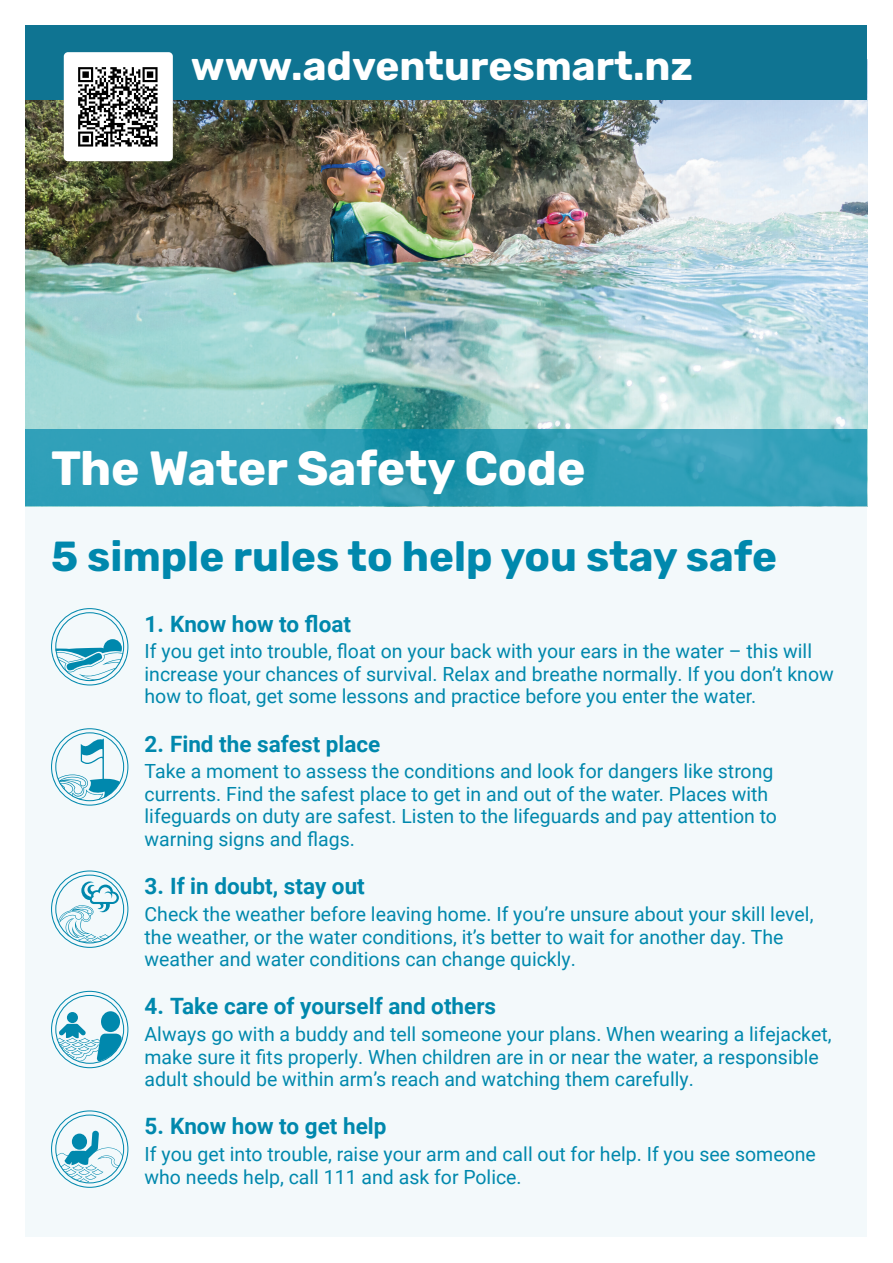
<style>
.page{position:relative;width:893px;height:1263px;background:#fff}
.page>*{position:absolute;margin:0;border:0;box-sizing:border-box;transform-origin:0 0}
.t1{font:700 48px "Rubik";letter-spacing:-.005em;color:#fff}
.t2{font:700 42px "Rubik";color:#0088ad}
.t3{font:700 40.5px "Rubik";color:#fff}
.new_subhead{font:700 22.5px "Roboto";color:#0088ad}
.new_body_text{font:19.5px/22.5px "Roboto";color:#0088ad}
</style>
<div class="page">
<div style="left:26px;top:26px;width:841px;height:1211px;background:#f3f9fb"></div>
<img style="left:26px;top:100px;width:841px;height:329px">
<div style="left:26px;top:26px;width:841px;height:74px;background:#0f7492"></div>
<svg style="left:26px;top:429px;width:841px;height:77px;fill:#309fb8"></svg>
<div style="left:64px;top:52px;width:109px;height:109px;background:#fff;border-radius:4px"></div>
<img style="left:78px;top:67px;width:80px;height:80px">
<svg style="left:51px;top:608px;width:77px;height:77px"></svg>
<svg style="left:51px;top:728px;width:77px;height:78px"></svg>
<svg style="left:51px;top:870px;width:77px;height:78px"></svg>
<svg style="left:51px;top:991px;width:77px;height:77px"></svg>
<svg style="left:51px;top:1110px;width:77px;height:78px"></svg>
<p class="t3" style="left:191px;top:43px;width:504px">www.adventuresmart.nz</p>
<p class="t1" style="left:51px;top:440px;width:536px">The Water Safety Code</p>
<p class="t2" style="left:51px;top:532px;width:727px">5 simple rules to help you stay safe</p>
<p class="new_subhead" style="left:145px;top:608px;width:208px">1. Know how to float</p>
<p class="new_body_text" style="left:145px;top:639px;width:691px">If you get into trouble, float on your back with your ears in the water – this will increase your chances of survival. Relax and breathe normally. If you don’t know how to float, get some lessons and practice before you enter the water.</p>
<p class="new_subhead" style="left:145px;top:728px;width:237px">2. Find the safest place</p>
<p class="new_body_text" style="left:145px;top:759px;width:634px">Take a moment to assess the conditions and look for dangers like strong currents. Find the safest place to get in and out of the water. Places with lifeguards on duty are safest. Listen to the lifeguards and pay attention to warning signs and flags.</p>
<p class="new_subhead" style="left:145px;top:870px;width:222px">3. If in doubt, stay out</p>
<p class="new_body_text" style="left:145px;top:902px;width:670px">Check the weather before leaving home. If you’re unsure about your skill level, the weather, or the water conditions, it’s better to wait for another day. The weather and water conditions can change quickly.</p>
<p class="new_subhead" style="left:145px;top:990px;width:353px">4. Take care of yourself and others</p>
<p class="new_body_text" style="left:145px;top:1022px;width:689px">Always go with a buddy and tell someone your plans. When wearing a lifejacket, make sure it fits properly. When children are in or near the water, a responsible adult should be within arm’s reach and watching them carefully.</p>
<p class="new_subhead" style="left:145px;top:1110px;width:243px">5. Know how to get help</p>
<p class="new_body_text" style="left:145px;top:1142px;width:673px">If you get into trouble, raise your arm and call out for help. If you see someone who needs help, call 111 and ask for Police.</p>
</div>
